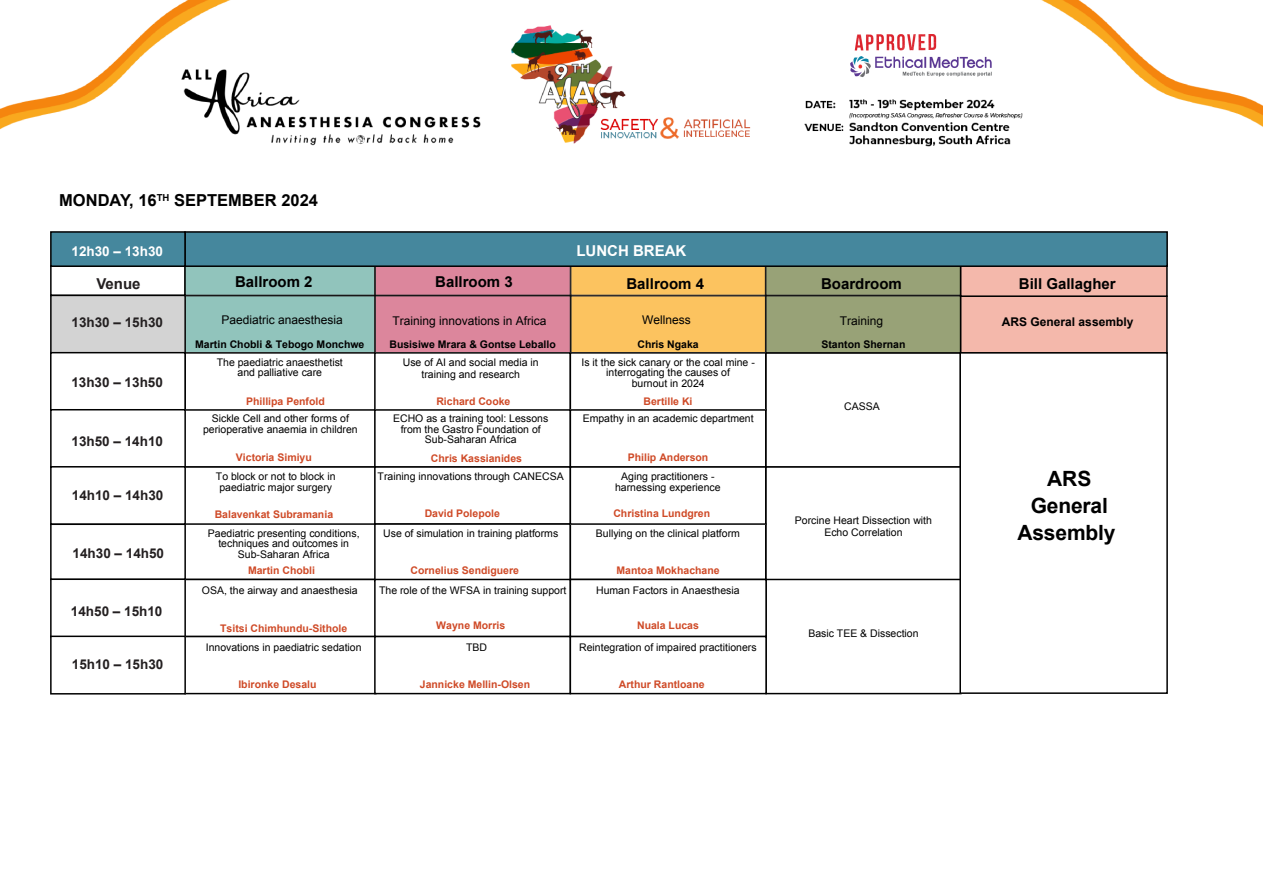
<style>
.page{position:relative;width:1263px;height:893px;background:#fff}
.page>*{position:absolute;margin:0;border:0;box-sizing:border-box;transform-origin:0 0}
.t1{font:700 21px/27px "Arial";letter-spacing:-.005em;color:#000;text-align:center}
.t2{font:700 16.5px "Arial";color:#000}
.t3{font:700 15px "Arial";color:#000}
.t4{font:700 15px "Arial";color:#fff}
.t5{font:700 15px "Arial";color:#231f20}
.t6{font:700 13.5px "Arial";color:#231f20}
.t7{font:700 13.5px "Arial";color:#fff}
.t8{font:12px "Arial";color:#000}
.t9{font:700 12px "Arial";color:#000}
.t10{font:10.5px/10.5px "Arial";color:#000;text-align:center}
.t11{font:700 10.5px "Arial";color:#cf4a27}
.t12{font:700 10.5px "Arial";color:#000}
</style>
<div class="page">
<div style="left:960px;top:295px;width:208px;height:59px;background:#f4b8ab"></div>
<div style="left:960px;top:263px;width:208px;height:34px;background:#f4b8ab;border:2px solid #000"></div>
<div style="left:765px;top:352px;width:196px;height:116px;border:2px solid #000"></div>
<div style="left:765px;top:466px;width:197px;height:116px;border:2px solid #000"></div>
<div style="left:765px;top:579px;width:197px;height:115px;border:2px solid #000"></div>
<div style="left:766px;top:296px;width:195px;height:57px;background:#98a277"></div>
<div style="left:765px;top:295px;width:196px;height:59px;border:2px solid #000"></div>
<div style="left:571px;top:296px;width:195px;height:57px;background:#fcc35f"></div>
<div style="left:184px;top:265px;width:192px;height:31px;background:#91c4bc"></div>
<div style="left:375px;top:265px;width:195px;height:30px;background:#dc869c"></div>
<div style="left:571px;top:265px;width:195px;height:30px;background:#fcc35f"></div>
<div style="left:570px;top:265px;width:196px;height:31px;border:2px solid #231f20"></div>
<div style="left:766px;top:265px;width:195px;height:30px;background:#98a277"></div>
<div style="left:765px;top:265px;width:196px;height:31px;border:2px solid #000"></div>
<div style="left:185px;top:296px;width:190px;height:57px;background:#91c4bc"></div>
<div style="left:184px;top:295px;width:192px;height:59px;border:2px solid #000"></div>
<div style="left:375px;top:296px;width:195px;height:57px;background:#dc869c"></div>
<div style="left:374px;top:295px;width:197px;height:59px;border:2px solid #000"></div>
<div style="left:184px;top:352px;width:193px;height:59px;border:2px solid #000"></div>
<div style="left:184px;top:409px;width:192px;height:59px;border:2px solid #000"></div>
<div style="left:184px;top:466px;width:192px;height:59px;border:2px solid #000"></div>
<div style="left:184px;top:579px;width:193px;height:58px;border:2px solid #000"></div>
<div style="left:184px;top:636px;width:193px;height:58px;border:2px solid #000"></div>
<div style="left:374px;top:352px;width:197px;height:59px;border:2px solid #000"></div>
<div style="left:374px;top:409px;width:197px;height:59px;border:2px solid #000"></div>
<div style="left:374px;top:466px;width:197px;height:59px;border:2px solid #000"></div>
<div style="left:374px;top:523px;width:197px;height:59px;border:2px solid #000"></div>
<div style="left:374px;top:579px;width:197px;height:58px;border:2px solid #000"></div>
<div style="left:374px;top:636px;width:197px;height:58px;border:2px solid #000"></div>
<div style="left:570px;top:352px;width:196px;height:59px;border:2px solid #000"></div>
<div style="left:570px;top:409px;width:196px;height:59px;border:2px solid #000"></div>
<div style="left:570px;top:579px;width:197px;height:58px;border:2px solid #000"></div>
<div style="left:570px;top:636px;width:197px;height:58px;border:2px solid #000"></div>
<div style="left:51px;top:295px;width:134px;height:58px;background:#d3d3d3"></div>
<div style="left:50px;top:295px;width:136px;height:59px;border:2px solid #000"></div>
<div style="left:184px;top:231px;width:984px;height:36px;background:#45879d;border:2px solid #000"></div>
<div style="left:50px;top:231px;width:136px;height:36px;background:#45879d;border:2px solid #000"></div>
<div style="left:959px;top:352px;width:209px;height:342px;border:2px solid #000"></div>
<div style="left:570px;top:466px;width:196px;height:59px;border:2px solid #000"></div>
<div style="left:50px;top:352px;width:136px;height:59px;border:2px solid #000"></div>
<div style="left:50px;top:409px;width:136px;height:59px;border:2px solid #000"></div>
<div style="left:50px;top:466px;width:136px;height:59px;border:2px solid #000"></div>
<div style="left:50px;top:523px;width:136px;height:57px;border:2px solid #000"></div>
<div style="left:50px;top:578px;width:136px;height:59px;border:2px solid #000"></div>
<div style="left:50px;top:636px;width:136px;height:58px;border:2px solid #000"></div>
<img style="left:0;top:0;width:1263px;height:147px">
<h2 class="t2" style="left:59px;top:189px;width:260px">MONDAY, 16<sup>TH</sup> SEPTEMBER 2024</h2>
<p class="t7" style="left:71px;top:242px;width:93px">12h30 – 13h30</p>
<h3 class="t4" style="left:576px;top:240px;width:111px">LUNCH BREAK</h3>
<h3 class="t5" style="left:96px;top:274px;width:46px">Venue</h3>
<p class="t6" style="left:72px;top:313px;width:93px">13h30 – 15h30</p>
<p class="t6" style="left:71px;top:373px;width:93px">13h30 – 13h50</p>
<p class="t6" style="left:72px;top:433px;width:93px">13h50 – 14h10</p>
<p class="t6" style="left:72px;top:487px;width:93px">14h10 – 14h30</p>
<p class="t6" style="left:73px;top:544px;width:93px">14h30 – 14h50</p>
<p class="t6" style="left:71px;top:602px;width:93px">14h50 – 15h10</p>
<p class="t6" style="left:72px;top:656px;width:93px">15h10 – 15h30</p>
<h3 class="t3" style="left:235px;top:272px;width:79px">Ballroom 2</h3>
<h3 class="t3" style="left:435px;top:272px;width:79px">Ballroom 3</h3>
<h3 class="t3" style="left:626px;top:274px;width:79px">Ballroom 4</h3>
<h3 class="t3" style="left:821px;top:274px;width:82px">Boardroom</h3>
<h3 class="t3" style="left:1019px;top:274px;width:98px">Bill Gallagher</h3>
<p class="t8" style="left:840px;top:312px;width:45px">Training</p>
<p class="t8" style="left:221px;top:312px;width:123px">Paediatric anaesthesia</p>
<p class="t8" style="left:392px;top:312px;width:156px">Training innovations in Africa</p>
<p class="t8" style="left:642px;top:312px;width:50px">Wellness</p>
<p class="t10" style="left:217px;top:357px;width:128px">The paediatric anaesthetist and palliative care</p>
<p class="t10" style="left:203px;top:413px;width:156px">Sickle Cell and other forms of perioperative anaemia in children</p>
<p class="t10" style="left:216px;top:471px;width:121px">To block or not to block in paediatric major surgery</p>
<p class="t10" style="left:208px;top:528px;width:153px">Paediatric presenting conditions, techniques and outcomes in<br>Sub-Saharan Africa</p>
<p class="t10" style="left:202px;top:585px;width:157px">OSA, the airway and anaesthesia</p>
<p class="t9" style="left:1002px;top:314px;width:133px">ARS General assembly</p>
<p class="t12" style="left:195px;top:337px;width:171px">Martin Chobli &amp; Tebogo Monchwe</p>
<p class="t12" style="left:389px;top:337px;width:168px">Busisiwe Mrara &amp; Gontse Leballo</p>
<p class="t12" style="left:637px;top:337px;width:63px">Chris Ngaka</p>
<p class="t12" style="left:821px;top:337px;width:86px">Stanton Shernan</p>
<p class="t10" style="left:403px;top:356px;width:137px;line-height:12px">Use of AI and social media in training and research</p>
<p class="t10" style="left:393px;top:413px;width:157px">ECHO as a training tool: Lessons from the Gastro Foundation of<br>Sub-Saharan Africa</p>
<p class="t10" style="left:378px;top:471px;width:188px">Training innovations through CANECSA</p>
<p class="t10" style="left:581px;top:357px;width:175px">Is it the sick canary or the coal mine - interrogating the causes of<br>burnout in 2024</p>
<p class="t10" style="left:583px;top:413px;width:172px">Empathy in an academic department</p>
<p class="t11" style="left:246px;top:394px;width:80px">Phillipa Penfold</p>
<p class="t11" style="left:436px;top:394px;width:76px">Richard Cooke</p>
<p class="t11" style="left:643px;top:394px;width:51px">Bertille Ki</p>
<p class="t10" style="left:844px;top:401px;width:37px">CASSA</p>
<p class="t11" style="left:236px;top:451px;width:77px">Victoria Simiyu</p>
<p class="t11" style="left:628px;top:451px;width:82px">Philip Anderson</p>
<p class="t11" style="left:431px;top:452px;width:93px">Chris Kassianides</p>
<h1 class="t1" style="left:1017px;top:465px;width:100px">ARS<br>General<br>Assembly</h1>
<p class="t10" style="left:615px;top:471px;width:107px">Aging practitioners - harnessing experience</p>
<p class="t10" style="left:596px;top:528px;width:146px">Bullying on the clinical platform</p>
<p class="t11" style="left:613px;top:506px;width:98px">Christina Lundgren</p>
<p class="t11" style="left:425px;top:506px;width:77px">David Polepole</p>
<p class="t11" style="left:215px;top:507px;width:120px">Balavenkat Subramania</p>
<p class="t10" style="left:795px;top:514px;width:139px;line-height:12px">Porcine Heart Dissection with<br>Echo Correlation</p>
<p class="t10" style="left:383px;top:528px;width:177px">Use of simulation in training platforms</p>
<p class="t11" style="left:248px;top:563px;width:69px">Martin Chobli</p>
<p class="t11" style="left:410px;top:563px;width:110px">Cornelius Sendiguere</p>
<p class="t11" style="left:616px;top:563px;width:105px">Mantoa Mokhachane</p>
<p class="t10" style="left:379px;top:585px;width:189px">The role of the WFSA in training support</p>
<p class="t10" style="left:596px;top:585px;width:145px">Human Factors in Anaesthesia</p>
<p class="t11" style="left:220px;top:621px;width:129px">Tsitsi Chimhundu-Sithole</p>
<p class="t11" style="left:436px;top:618px;width:70px">Wayne Morris</p>
<p class="t11" style="left:637px;top:618px;width:63px">Nuala Lucas</p>
<p class="t10" style="left:808px;top:628px;width:112px">Basic TEE &amp; Dissection</p>
<p class="t10" style="left:206px;top:642px;width:157px">Innovations in paediatric sedation</p>
<p class="t10" style="left:466px;top:642px;width:23px">TBD</p>
<p class="t10" style="left:579px;top:642px;width:179px">Reintegration of impaired practitioners</p>
<p class="t11" style="left:238px;top:677px;width:80px">Ibironke Desalu</p>
<p class="t11" style="left:420px;top:677px;width:112px">Jannicke Mellin-Olsen</p>
<p class="t11" style="left:619px;top:677px;width:87px">Arthur Rantloane</p>
</div>
